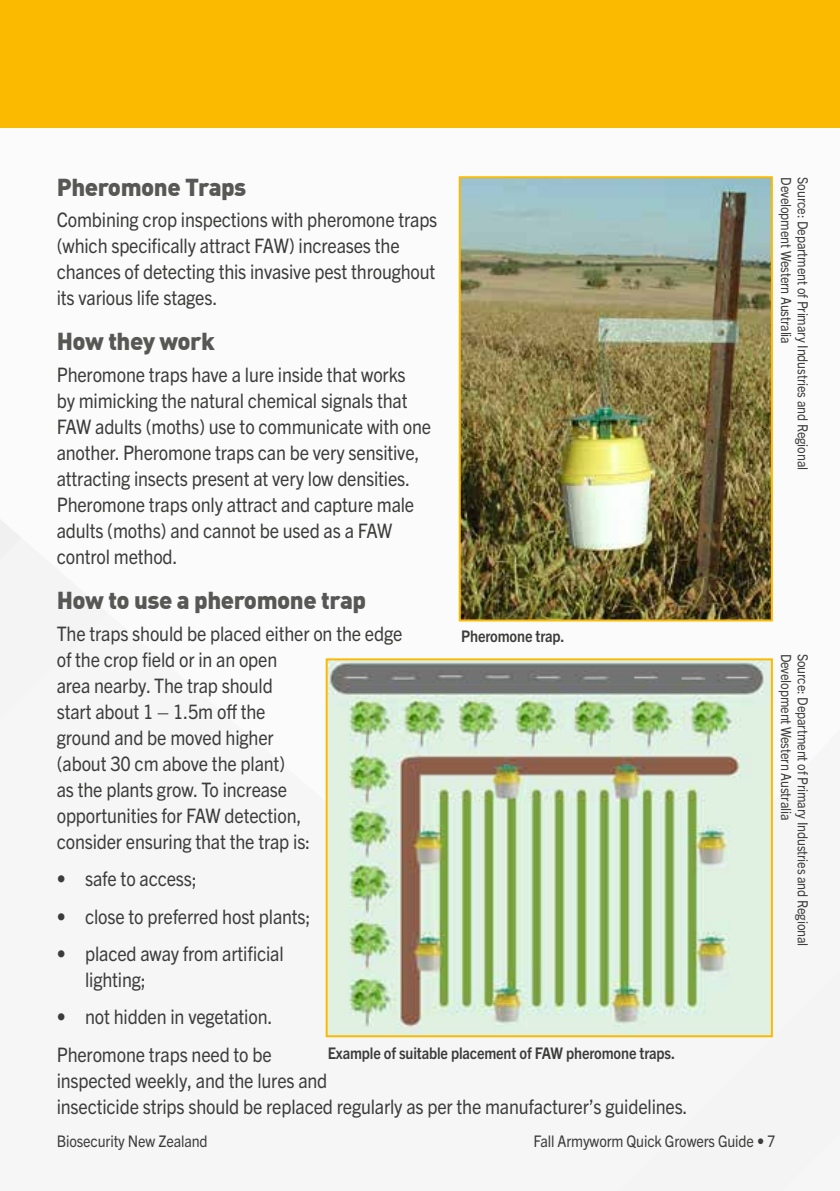
<style>
.page{position:relative;width:840px;height:1191px;background:#fff}
.page>*{position:absolute;margin:0;border:0;box-sizing:border-box;transform-origin:0 0}
._2_body_heading_2{font:900 24px "DIN";letter-spacing:-.02em;color:#575756}
._3_body_copy{font:20px/26px "Trade Gothic Next LT Pro";letter-spacing:-.01em;color:#3c3c3b;scale:.9 1}
._3_body_copy-2{font:700 16px "Trade Gothic Next LT Pro";letter-spacing:-.01em;color:#3c3c3b;scale:.9 1}
.t1{font:16px "Trade Gothic Next LT Pro";letter-spacing:-.01em;color:#3c3c3b;scale:.9 1}
._3_body_copy-3{font:14px "Trade Gothic Next LT Pro";letter-spacing:-.01em;color:#3c3c3b;scale:.9 1}
</style>
<div class="page">
<div style="left:0;top:91px;width:839px;height:1100px;background:#f7f6f7"></div>
<div style="left:0;top:0;width:839px;height:128px;background:#fbba00"></div>
<img style="left:461px;top:179px;width:308px;height:439px">
<div style="left:458px;top:176px;width:314px;height:445px;border:2px solid #fbba00"></div>
<img style="left:328px;top:661px;width:441px;height:373px">
<div style="left:325px;top:658px;width:447px;height:379px;border:2px solid #fbba00"></div>
<p class="_2_body_heading_2" style="left:57px;top:171px;width:191px">Pheromone Traps</p>
<p class="_3_body_copy" style="left:57px;top:206px;width:424px">Combining crop inspections with pheromone traps (which specifically attract FAW) increases the chances of detecting this invasive pest throughout its various life stages.</p>
<p class="_2_body_heading_2" style="left:57px;top:325px;width:160px">How they work</p>
<p class="_3_body_copy" style="left:57px;top:360px;width:417px">Pheromone traps have a lure inside that works<br>by mimicking the natural chemical signals that FAW adults (moths) use to communicate with one another. Pheromone traps can be very sensitive, attracting insects present at very low densities.<br>Pheromone traps only attract and capture male adults (moths) and cannot be used as a FAW control method.</p>
<p class="_2_body_heading_2" style="left:57px;top:584px;width:311px">How to use a pheromone trap</p>
<p class="_3_body_copy" style="left:57px;top:619px;width:385px">The traps should be placed either on the edge of the crop field or in an open<br>area nearby. The trap should<br>start about 1 – 1.5m off the<br>ground and be moved higher<br>(about 30 cm above the plant)<br>as the plants grow. To increase<br>opportunities for FAW detection,<br>consider ensuring that the trap is:</p>
<p class="_3_body_copy" style="left:57px;top:864px;width:157px">• safe to access;</p>
<p class="_3_body_copy" style="left:57px;top:902px;width:283px">• close to preferred host plants;</p>
<p class="_3_body_copy" style="left:85px;top:939px;width:222px;text-indent:-28px">• placed away from artificial lighting;</p>
<p class="_3_body_copy" style="left:57px;top:1002px;width:241px">• not hidden in vegetation.</p>
<p class="_3_body_copy" style="left:57px;top:1040px;width:702px">Pheromone traps need to be<br>inspected weekly, and the lures and<br>insecticide strips should be replaced regularly as per the manufacturer’s guidelines.</p>
<p class="_3_body_copy-2" style="left:461px;top:625px;width:116px">Pheromone trap.</p>
<p class="_3_body_copy-2" style="left:327px;top:1041px;width:387px">Example of suitable placement of FAW pheromone traps.</p>
<p class="_3_body_copy-3" style="left:795px;top:177px;width:187px;rotate:90deg">Development Western Australia</p>
<p class="_3_body_copy-3" style="left:812px;top:177px;width:327px;rotate:90deg">Source: Department of Primary Industries and Regional</p>
<p class="_3_body_copy-3" style="left:795px;top:653px;width:187px;rotate:90deg">Development Western Australia</p>
<p class="_3_body_copy-3" style="left:812px;top:653px;width:327px;rotate:90deg">Source: Department of Primary Industries and Regional</p>
<p class="t1" style="left:57px;top:1129px;width:169px">Biosecurity New Zealand</p>
<p class="t1" style="left:533px;top:1129px;width:270px">Fall Armyworm Quick Growers Guide • 7</p>
</div>
